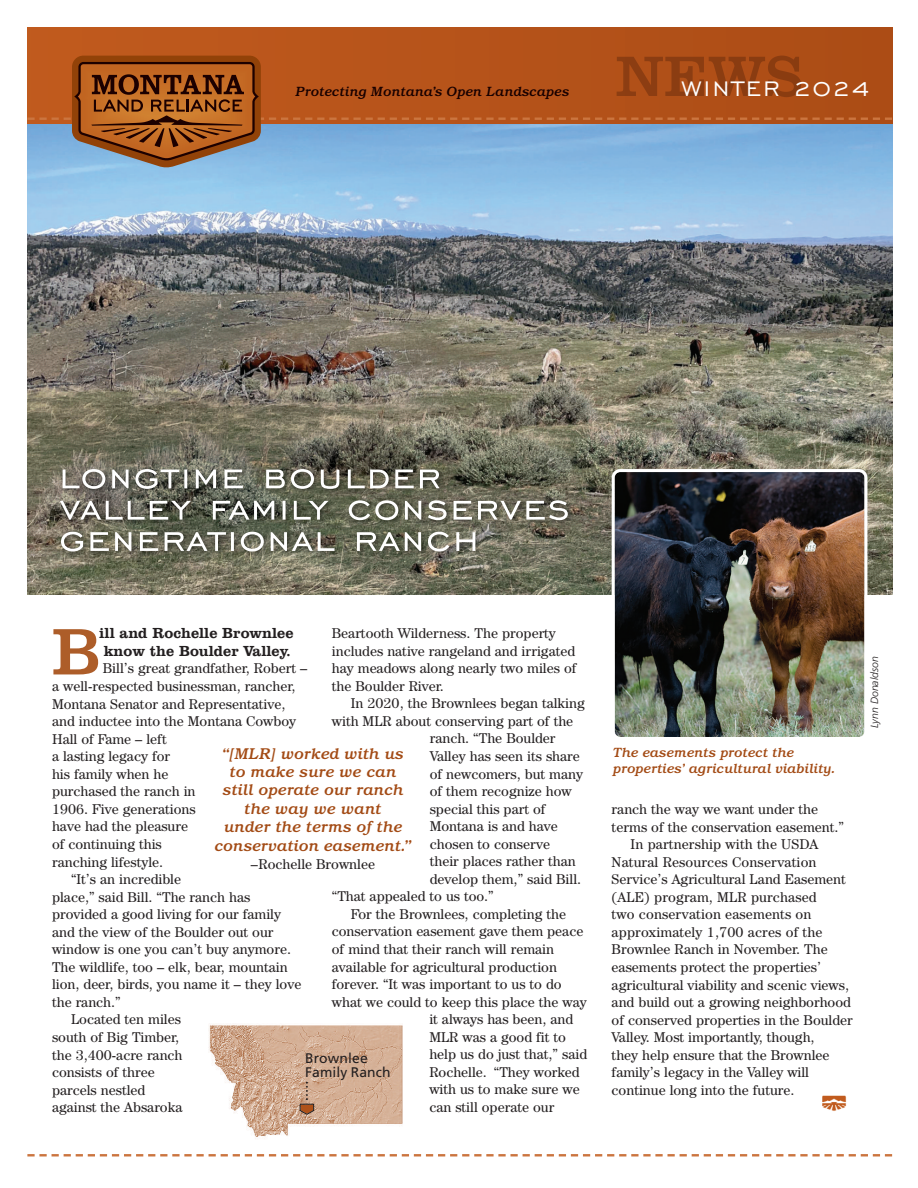
<style>
.page{position:relative;width:918px;height:1188px;background:#fff}
.page>*{position:absolute;margin:0;border:0;box-sizing:border-box;transform-origin:0 0}
.t1{font:67.5px "Clarendon BT";color:#ad5d29}
.t2{font:27px "Engravers Gothic BT";letter-spacing:.1em;color:#fff}
.t3{font:italic 500 15.75px/18.5px "Bookman";letter-spacing:.005em;color:#a34b15;text-align:center}
.t4{font:800 15px/17.5px "Clarendon BT";color:#231f20}
.t5{font:14.25px/17.5px "Century IT Cby BT";color:#231f20}
.t6{font:13.95px/14px "Frutiger";letter-spacing:.01em;color:#231f20}
.t7{font:italic 500 13.5px/16px "Bookman";color:#a34b15}
.t8{font:italic 500 13.5px "Bookman";letter-spacing:.005em;color:#180000}
.t9{font:italic 300 10.5px "Frutiger";color:#231f20}
</style>
<div class="page">
<img style="left:208px;top:1023px;width:195px;height:116px">
<div style="left:27px;top:27px;width:865px;height:98px;background:#b6531a"></div>
<svg style="left:27px;top:1154px;width:865px;height:2px"></svg>
<img style="left:27px;top:168px;width:865px;height:426px">
<svg style="left:27px;top:56px;width:865px;height:112px"></svg>
<svg style="left:300px;top:1082px;width:14px;height:33px"></svg>
<img style="left:822px;top:1095px;width:25px;height:16px">
<img style="left:53px;top:463px;width:525px;height:99px">
<svg style="left:61px;top:532px;width:414px;height:20px"></svg>
<svg style="left:60px;top:500px;width:508px;height:20px"></svg>
<svg style="left:63px;top:469px;width:377px;height:20px"></svg>
<img style="left:612px;top:469px;width:255px;height:268px">
<p class="t8" style="left:296px;top:87px;width:275px">Protecting Montana’s Open Landscapes</p>
<h2 class="t2" style="left:682px;top:71px;width:189px">WINTER 2024</h2>
<p class="t4" style="left:99px;top:626px;width:196px">ill and Rochelle Brownlee know the Boulder Valley.</p>
<p class="t5" style="left:103px;top:661px;width:206px">Bill’s great grandfather, Robert –</p>
<p class="t5" style="left:52px;top:679px;width:245px">a well-respected businessman, rancher,</p>
<p class="t5" style="left:52px;top:696px;width:235px">Montana Senator and Representative,</p>
<p class="t5" style="left:52px;top:714px;width:246px">and inductee into the Montana Cowboy</p>
<p class="t5" style="left:52px;top:731px;width:116px">Hall of Fame – left</p>
<p class="t5" style="left:52px;top:749px;width:120px">a lasting legacy for</p>
<p class="t5" style="left:52px;top:766px;width:118px">his family when he</p>
<p class="t5" style="left:52px;top:784px;width:145px">purchased the ranch in</p>
<p class="t5" style="left:52px;top:801px;width:145px">1906. Five generations</p>
<p class="t5" style="left:52px;top:819px;width:138px">have had the pleasure</p>
<p class="t5" style="left:52px;top:837px;width:111px">of continuing this</p>
<p class="t5" style="left:52px;top:854px;width:113px">ranching lifestyle.</p>
<p class="t5" style="left:71px;top:872px;width:112px">“It’s an incredible</p>
<p class="t5" style="left:52px;top:889px;width:200px">place,” said Bill. “The ranch has</p>
<p class="t5" style="left:52px;top:907px;width:231px">provided a good living for our family</p>
<p class="t5" style="left:52px;top:924px;width:223px">and the view of the Boulder out our</p>
<p class="t5" style="left:52px;top:942px;width:240px">window is one you can’t buy anymore.</p>
<p class="t5" style="left:52px;top:959px;width:237px">The wildlife, too – elk, bear, mountain</p>
<p class="t5" style="left:52px;top:977px;width:251px">lion, deer, birds, you name it – they love</p>
<p class="t5" style="left:52px;top:994px;width:70px">the ranch.”</p>
<p class="t5" style="left:71px;top:1012px;width:111px">Located ten miles</p>
<p class="t5" style="left:52px;top:1030px;width:129px">south of Big Timber,</p>
<p class="t5" style="left:52px;top:1047px;width:132px">the 3,400-acre ranch</p>
<p class="t5" style="left:52px;top:1065px;width:104px">consists of three</p>
<p class="t5" style="left:52px;top:1082px;width:95px">parcels nestled</p>
<p class="t5" style="left:52px;top:1100px;width:132px">against the Absaroka</p>
<p class="t5" style="left:332px;top:626px;width:246px">Beartooth Wilderness. The property includes native rangeland and irrigated hay meadows along nearly two miles of the Boulder River.</p>
<p class="t5" style="left:351px;top:696px;width:235px">In 2020, the Brownlees began talking</p>
<p class="t5" style="left:332px;top:713px;width:243px">with MLR about conserving part of the</p>
<p class="t5" style="left:430px;top:731px;width:127px">ranch. “The Boulder</p>
<p class="t5" style="left:430px;top:749px;width:152px">Valley has seen its share</p>
<p class="t5" style="left:430px;top:766px;width:155px">of newcomers, but many</p>
<p class="t5" style="left:430px;top:784px;width:144px">of them recognize how</p>
<p class="t5" style="left:430px;top:801px;width:117px">special this part of</p>
<p class="t5" style="left:430px;top:819px;width:130px">Montana is and have</p>
<p class="t5" style="left:430px;top:836px;width:122px">chosen to conserve</p>
<p class="t5" style="left:430px;top:854px;width:147px">their places rather than</p>
<p class="t5" style="left:430px;top:871px;width:153px">develop them,” said Bill.</p>
<p class="t5" style="left:332px;top:889px;width:163px">“That appealed to us too.”</p>
<p class="t5" style="left:351px;top:906px;width:217px">For the Brownlees, completing the</p>
<p class="t5" style="left:332px;top:924px;width:253px">conservation easement gave them peace</p>
<p class="t5" style="left:332px;top:942px;width:224px">of mind that their ranch will remain</p>
<p class="t5" style="left:332px;top:959px;width:227px">available for agricultural production</p>
<p class="t5" style="left:332px;top:977px;width:231px">forever. “It was important to us to do</p>
<p class="t5" style="left:332px;top:994px;width:256px">what we could to keep this place the way</p>
<p class="t5" style="left:429px;top:1012px;width:145px">it always has been, and</p>
<p class="t5" style="left:429px;top:1029px;width:138px">MLR was a good fit to</p>
<p class="t5" style="left:429px;top:1047px;width:159px">help us do just that,” said</p>
<p class="t5" style="left:429px;top:1064px;width:152px">Rochelle. “They worked</p>
<p class="t5" style="left:429px;top:1082px;width:152px">with us to make sure we</p>
<p class="t5" style="left:429px;top:1100px;width:126px">can still operate our</p>
<h1 class="t1" style="left:52px;top:629px;width:51px">B</h1>
<p class="t3" style="left:215px;top:746px;width:198px">“[MLR] worked with us to make sure we can still operate our ranch the way we want<br>under the terms of the conservation easement.”</p>
<p class="t5" style="left:251px;top:857px;width:126px">–Rochelle Brownlee</p>
<p class="t6" style="left:305px;top:1053px;width:87px">Brownlee<br>Family Ranch</p>
<p class="t7" style="left:613px;top:746px;width:224px">The easements protect the properties’ agricultural viability.</p>
<p class="t5" style="left:612px;top:802px;width:208px">ranch the way we want under the</p>
<p class="t5" style="left:612px;top:819px;width:234px">terms of the conservation easement.”</p>
<p class="t5" style="left:631px;top:837px;width:189px">In partnership with the USDA</p>
<p class="t5" style="left:612px;top:854px;width:206px">Natural Resources Conservation</p>
<p class="t5" style="left:612px;top:872px;width:236px">Service’s Agricultural Land Easement</p>
<p class="t5" style="left:612px;top:889px;width:207px">(ALE) program, MLR purchased</p>
<p class="t5" style="left:612px;top:907px;width:201px">two conservation easements on</p>
<p class="t5" style="left:612px;top:924px;width:212px">approximately 1,700 acres of the</p>
<p class="t5" style="left:612px;top:942px;width:218px">Brownlee Ranch in November. The</p>
<p class="t5" style="left:612px;top:960px;width:211px">easements protect the properties’</p>
<p class="t5" style="left:612px;top:977px;width:239px">agricultural viability and scenic views,</p>
<p class="t5" style="left:612px;top:995px;width:241px">and build out a growing neighborhood</p>
<p class="t5" style="left:612px;top:1012px;width:243px">of conserved properties in the Boulder</p>
<p class="t5" style="left:612px;top:1030px;width:204px">Valley. Most importantly, though,</p>
<p class="t5" style="left:612px;top:1047px;width:219px">they help ensure that the Brownlee</p>
<p class="t5" style="left:612px;top:1065px;width:199px">family’s legacy in the Valley will</p>
<p class="t5" style="left:612px;top:1082px;width:184px">continue long into the future.</p>
<p class="t9" style="left:870px;top:728px;width:73px;rotate:-90deg">Lynn Donaldson</p>
</div>
